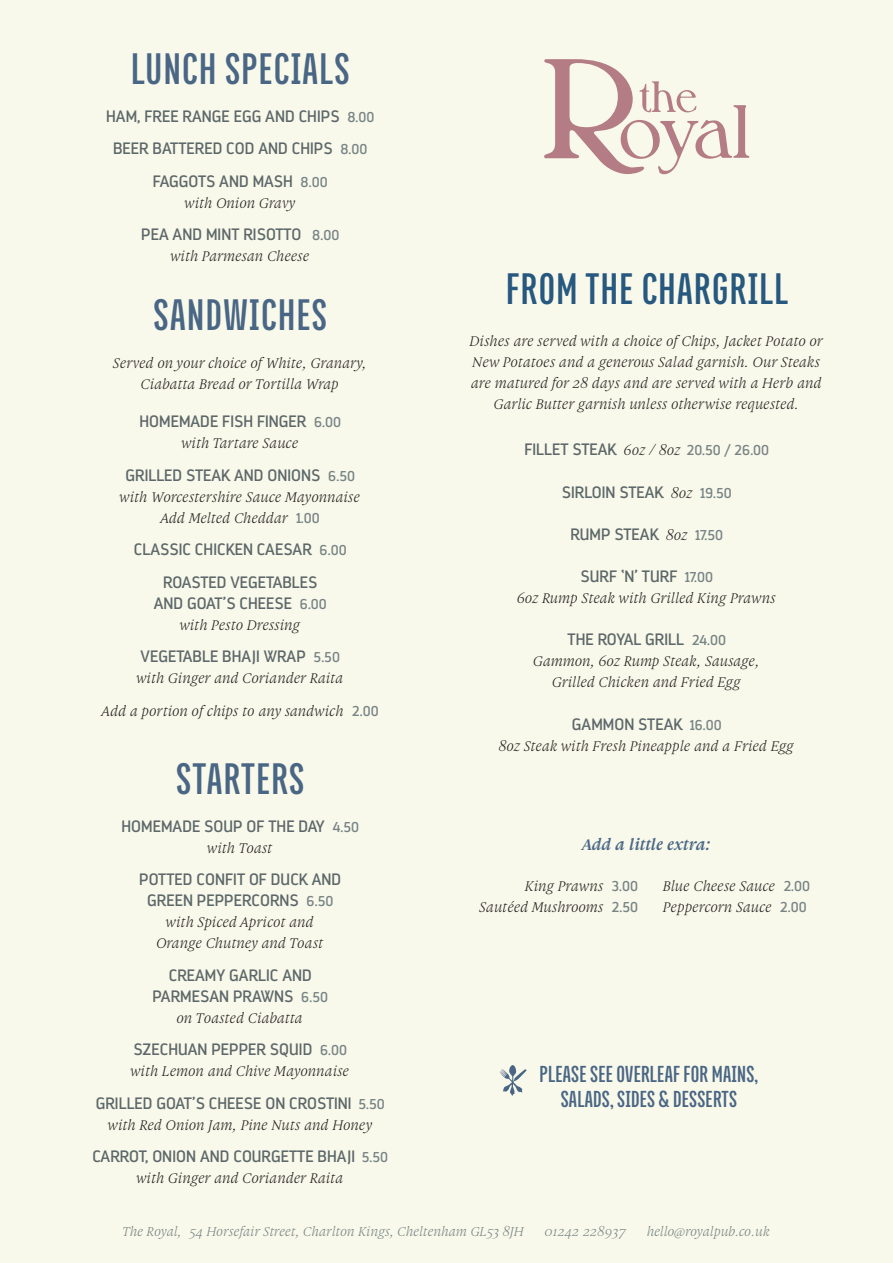
<style>
.page{position:relative;width:893px;height:1263px;background:#f8f9ea}
.page>*{position:absolute;margin:0;border:0;box-sizing:border-box;transform-origin:0 0}
.t1{font:700 48px "Titular";letter-spacing:.03em;color:#4a6685}
.t2{font:700 48px "Titular";letter-spacing:.03em;color:#27587f}
.t3{font:700 25.2px/25.2px "Titular";letter-spacing:.01em;color:#4a6685;text-align:center}
.t4{font:16.5px/32.5px "Darwin";letter-spacing:.005em;color:#5e686a;text-align:center}
.t5{font:italic 700 16.5px "Gauthier FY";letter-spacing:.005em;color:#4a6685}
.t6{font:italic 15px/21px "Gauthier FY";letter-spacing:.005em;color:#231f20;text-align:center}
.t7{font:italic 13.8px "Gauthier FY";letter-spacing:.005em;color:#778385}
.t8{font:italic 13.8px "Gauthier FY";letter-spacing:.025em;color:#778385}
.s1{font-size:14.25px;color:#778385}
.s2{font-family:"Darwin";font-style:normal;font-size:14.25px;color:#778385}
.s3{font-family:"Gauthier FY";font-style:italic;font-size:15px;color:#231f20}
</style>
<div class="page">
<svg style="left:544px;top:59px;width:205px;height:115px"></svg>
<svg style="left:500px;top:1065px;width:26px;height:31px"></svg>
<h1 class="t1" style="left:131px;top:44px;width:220px">LUNCH SPECIALS</h1>
<p class="t4" style="left:106px;top:100px;width:270px">HAM, FREE RANGE EGG AND CHIPS <span class="s1">8.00<br></span>BEER BATTERED COD AND CHIPS <span class="s1">8.00<br></span>FAGGOTS AND MASH <span class="s1">8.00</span></p>
<p class="t6" style="left:185px;top:192px;width:113px">with Onion Gravy</p>
<p class="t4" style="left:141px;top:218px;width:200px">PEA AND MINT RISOTTO <span class="s1">8.00</span></p>
<p class="t6" style="left:171px;top:245px;width:141px">with Parmesan Cheese</p>
<h1 class="t1" style="left:154px;top:291px;width:175px">SANDWICHES</h1>
<p class="t6" style="left:114px;top:353px;width:255px">Served on your choice of White, Granary,<br>Ciabatta Bread or Tortilla Wrap</p>
<p class="t4" style="left:139px;top:405px;width:203px">HOMEMADE FISH FINGER <span class="s1">6.00</span></p>
<p class="t6" style="left:182px;top:433px;width:119px">with Tartare Sauce</p>
<p class="t4" style="left:126px;top:459px;width:231px">GRILLED STEAK AND ONIONS <span class="s1">6.50</span></p>
<p class="t6" style="left:120px;top:486px;width:242px">with Worcestershire Sauce Mayonnaise<br>Add Melted Cheddar <span class="s2">1.00</span></p>
<p class="t4" style="left:134px;top:533px;width:214px">CLASSIC CHICKEN CAESAR <span class="s1">6.00<br></span>ROASTED VEGETABLES</p>
<p class="t4" style="left:154px;top:587px;width:175px">AND GOAT’S CHEESE <span class="s1">6.00</span></p>
<p class="t6" style="left:180px;top:614px;width:122px">with Pesto Dressing</p>
<p class="t4" style="left:141px;top:640px;width:201px">VEGETABLE BHAJI WRAP <span class="s1">5.50</span></p>
<p class="t6" style="left:102px;top:662px;width:278px;line-height:32.4px">with Ginger and Coriander Raita<br>Add a portion of chips to any sandwich <span class="s2">2.00</span></p>
<h1 class="t1" style="left:176px;top:754px;width:130px">STARTERS</h1>
<p class="t4" style="left:121px;top:810px;width:239px">HOMEMADE SOUP OF THE DAY <span class="s1">4.50</span></p>
<p class="t6" style="left:208px;top:837px;width:67px">with Toast</p>
<p class="t4" style="left:139px;top:869px;width:203px;line-height:21px">POTTED CONFIT OF DUCK AND<br>GREEN PEPPERCORNS <span class="s1">6.50</span></p>
<p class="t6" style="left:157px;top:911px;width:169px">with Spiced Apricot and<br>Orange Chutney and Toast</p>
<p class="t4" style="left:153px;top:964px;width:177px;line-height:21px">CREAMY GARLIC AND<br>PARMESAN PRAWNS <span class="s1">6.50</span></p>
<p class="t6" style="left:177px;top:1007px;width:127px">on Toasted Ciabatta</p>
<p class="t4" style="left:133px;top:1033px;width:215px">SZECHUAN PEPPER SQUID <span class="s1">6.00</span></p>
<p class="t6" style="left:131px;top:1060px;width:221px">with Lemon and Chive Mayonnaise</p>
<p class="t4" style="left:96px;top:1086px;width:290px">GRILLED GOAT’S CHEESE ON CROSTINI <span class="s1">5.50</span></p>
<p class="t6" style="left:108px;top:1114px;width:266px">with Red Onion Jam, Pine Nuts and Honey</p>
<p class="t4" style="left:92px;top:1140px;width:297px">CARROT, ONION AND COURGETTE BHAJI <span class="s1">5.50</span></p>
<p class="t6" style="left:137px;top:1167px;width:209px">with Ginger and Coriander Raita</p>
<h1 class="t2" style="left:506px;top:264px;width:283px">FROM THE CHARGRILL</h1>
<p class="t6" style="left:470px;top:330px;width:355px">Dishes are served with a choice of Chips, Jacket Potato or New Potatoes and a generous Salad garnish. Our Steaks are matured for 28 days and are served with a Herb and Garlic Butter garnish unless otherwise requested.</p>
<p class="t4" style="left:524px;top:433px;width:246px">FILLET STEAK <span class="s3">6oz / 8oz</span> <span class="s1">20.50 / 26.00</span></p>
<p class="t4" style="left:562px;top:476px;width:171px">SIRLOIN STEAK <span class="s3">8oz</span> <span class="s1">19.50</span></p>
<p class="t4" style="left:570px;top:518px;width:154px">RUMP STEAK <span class="s3">8oz</span> <span class="s1">17.50</span></p>
<p class="t4" style="left:580px;top:560px;width:134px">SURF ‘N’ TURF <span class="s1">17.00</span></p>
<p class="t6" style="left:517px;top:587px;width:260px">6oz Rump Steak with Grilled King Prawns</p>
<p class="t4" style="left:568px;top:623px;width:160px">THE ROYAL GRILL <span class="s1">24.00</span></p>
<p class="t6" style="left:533px;top:651px;width:228px">Gammon, 6oz Rump Steak, Sausage,<br>Grilled Chicken and Fried Egg</p>
<p class="t4" style="left:572px;top:708px;width:151px">GAMMON STEAK <span class="s1">16.00</span></p>
<p class="t6" style="left:499px;top:735px;width:297px">8oz Steak with Fresh Pineapple and a Fried Egg</p>
<p class="t5" style="left:582px;top:834px;width:130px">Add a little extra:</p>
<p class="t6" style="left:526px;top:875px;width:114px">King Prawns <span class="s2">3.00</span></p>
<p class="t6" style="left:664px;top:875px;width:148px">Blue Cheese Sauce <span class="s2">2.00</span></p>
<p class="t6" style="left:480px;top:896px;width:160px">Sautéed Mushrooms <span class="s2">2.50</span></p>
<p class="t6" style="left:664px;top:896px;width:144px">Peppercorn Sauce <span class="s2">2.00</span></p>
<h2 class="t3" style="left:540px;top:1061px;width:220px">PLEASE SEE OVERLEAF FOR MAINS,<br>SALADS, SIDES &amp; DESSERTS</h2>
<p class="t7" style="left:123px;top:1223px;width:403px">The Royal, 54 Horsefair Street, Charlton Kings, Cheltenham GL53 8JH</p>
<p class="t8" style="left:545px;top:1223px;width:83px">01242 228937</p>
<p class="t7" style="left:647px;top:1223px;width:124px">hello@royalpub.co.uk</p>
</div>
